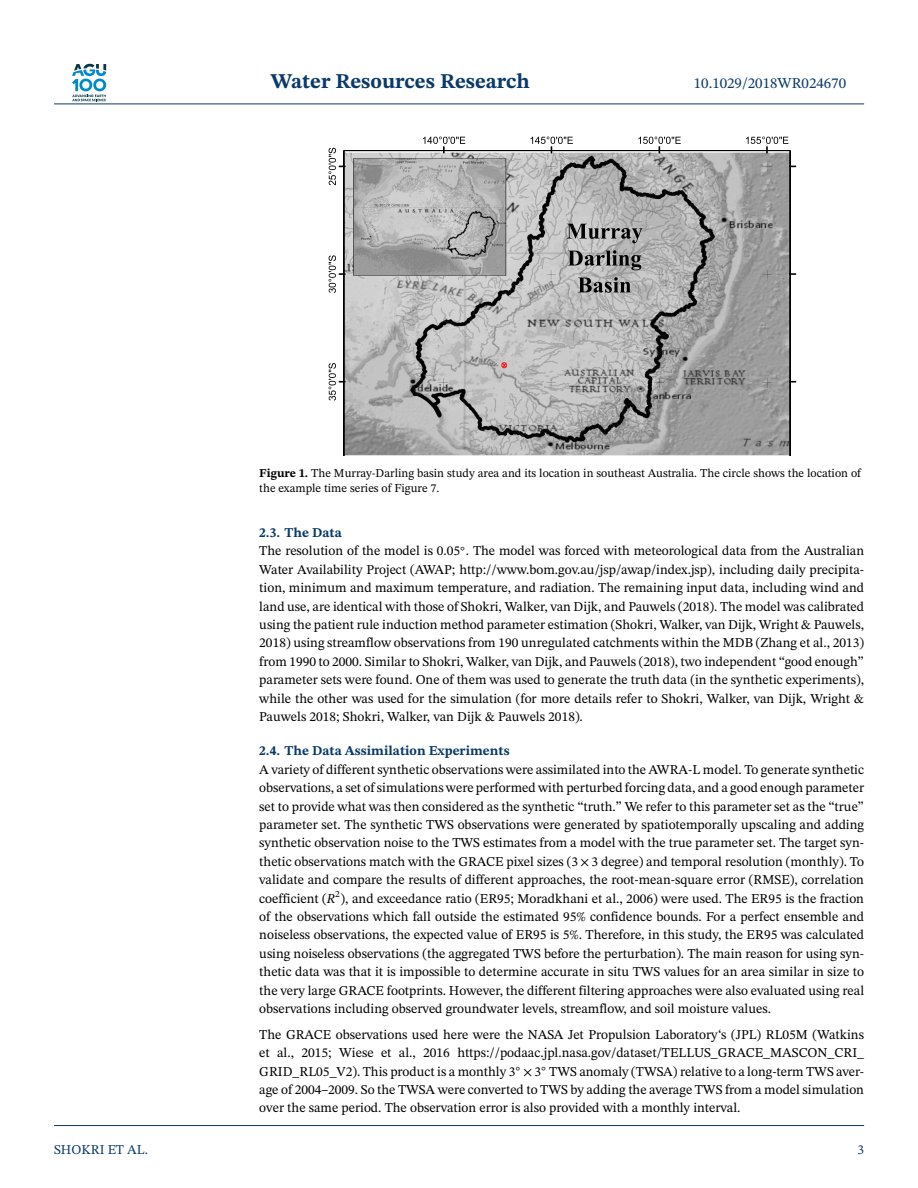
<style>
.page{position:relative;width:918px;height:1188px;background:#fff}
.page>*{position:absolute;margin:0;border:0;box-sizing:border-box;transform-origin:0 0}
.t1{font:700 21px "STIX Two Text";color:#0a3a69}
.t2{font:15px "STIX Two Text";color:#0a3a69}
.t3{font:13.5px/18.5px "STIX Two Text";color:#000;text-align:justify}
.t4{font:700 13.5px "STIX Two Text";color:#0a3a69}
.t5{font:13.5px "STIX Two Text";color:#0a3a69}
.t6{font:12px/15px "STIX Two Text";color:#000}
.s1{font-weight:700}
.s2{font-weight:700;color:#0a3a69}
.s3{font-family:"STIX Math"}
.s4{font-style:italic}
</style>
<div class="page">
<svg style="left:72px;top:64px;width:34px;height:37px"></svg>
<hr style="left:54px;top:104px;width:810px;height:1px;background:#0a3a69">
<img style="left:344px;top:150px;width:447px;height:306px">
<svg style="left:746px;top:137px;width:42px;height:16px"></svg>
<svg style="left:638px;top:137px;width:43px;height:16px"></svg>
<svg style="left:530px;top:137px;width:43px;height:16px"></svg>
<svg style="left:423px;top:137px;width:42px;height:16px"></svg>
<svg style="left:329px;top:148px;width:17px;height:37px"></svg>
<svg style="left:329px;top:255px;width:17px;height:38px"></svg>
<svg style="left:789px;top:273px;width:7px;height:2px"></svg>
<svg style="left:329px;top:363px;width:17px;height:38px"></svg>
<svg style="left:789px;top:381px;width:7px;height:2px"></svg>
<svg style="left:567px;top:224px;width:76px;height:19px"></svg>
<svg style="left:568px;top:250px;width:73px;height:20px"></svg>
<svg style="left:578px;top:277px;width:53px;height:16px"></svg>
<hr style="left:54px;top:1125px;width:810px;height:1px;background:#0a3a69">
<h1 class="t1" style="left:270px;top:72px;width:261px">Water Resources Research</h1>
<p class="t2" style="left:694px;top:77px;width:154px">10.1029/2018WR024670</p>
<p class="t6" style="left:259px;top:467px;width:603px"><span class="s1">Figure 1.</span> The Murray-Darling basin study area and its location in southeast Australia. The circle shows the location of the example time series of Figure 7.</p>
<p class="t3" style="left:259px;top:524px;width:606px;text-align:left"><span class="s2">2.3. The Data<br></span>The resolution of the model is 0.05<sup>◦</sup>. The model was forced with meteorological data from the Australian Water Availability Project (AWAP; http://www.bom.gov.au/jsp/awap/index.jsp), including daily precipita&shy;tion, minimum and maximum temperature, and radiation. The remaining input data, including wind and land use, are identical with those of Shokri, Walker, van Dijk, and Pauwels (2018). The model was calibrated using the patient rule induction method parameter estimation (Shokri, Walker, van Dijk, Wright &amp; Pauwels, 2018) using streamflow observations from 190 unregulated catchments within the MDB (Zhang et al., 2013) from 1990 to 2000. Similar to Shokri, Walker, van Dijk, and Pauwels (2018), two independent “good enough” parameter sets were found. One of them was used to generate the truth data (in the synthetic experiments), while the other was used for the simulation (for more details refer to Shokri, Walker, van Dijk, Wright &amp; Pauwels 2018; Shokri, Walker, van Dijk &amp; Pauwels 2018).</p>
<p class="t4" style="left:259px;top:746px;width:252px">2.4. The Data Assimilation Experiments</p>
<p class="t3" style="left:259px;top:761px;width:606px">A variety of different synthetic observations were assimilated into the AWRA-L model. To generate synthetic observations, a set of simulations were performed with perturbed forcing data, and a good enough parameter set to provide what was then considered as the synthetic “truth.” We refer to this parameter set as the “true” parameter set. The synthetic TWS observations were generated by spatiotemporally upscaling and adding synthetic observation noise to the TWS estimates from a model with the true parameter set. The target syn&shy;thetic observations match with the GRACE pixel sizes (3 <span class="s3">×</span> 3 degree) and temporal resolution (monthly). To validate and compare the results of different approaches, the root-mean-square error (RMSE), correlation coefficient (<span class="s4">R</span><sup>2</sup>), and exceedance ratio (ER95; Moradkhani et al., 2006) were used. The ER95 is the fraction of the observations which fall outside the estimated 95% confidence bounds. For a perfect ensemble and noiseless observations, the expected value of ER95 is 5%. Therefore, in this study, the ER95 was calculated using noiseless observations (the aggregated TWS before the perturbation). The main reason for using syn&shy;thetic data was that it is impossible to determine accurate in situ TWS values for an area similar in size to the very large GRACE footprints. However, the different filtering approaches were also evaluated using real observations including observed groundwater levels, streamflow, and soil moisture values.</p>
<p class="t3" style="left:259px;top:1026px;width:606px">The GRACE observations used here were the NASA Jet Propulsion Laboratory‘s (JPL) RL05M (Watkins et al., 2015; Wiese et al., 2016 https://podaac.jpl.nasa.gov/dataset/TELLUS_GRACE_MASCON_CRI_ GRID_RL05_V2). This product is a monthly 3<sup>◦</sup> <span class="s3">×</span> 3<sup>◦</sup> TWS anomaly (TWSA) relative to a long-term TWS aver&shy;age of 2004–2009. So the TWSA were converted to TWS by adding the average TWS from a model simulation over the same period. The observation error is also provided with a monthly interval.</p>
<p class="t5" style="left:54px;top:1144px;width:96px">SHOKRI ET AL.</p>
<p class="t5" style="left:857px;top:1144px;width:8px">3</p>
</div>
